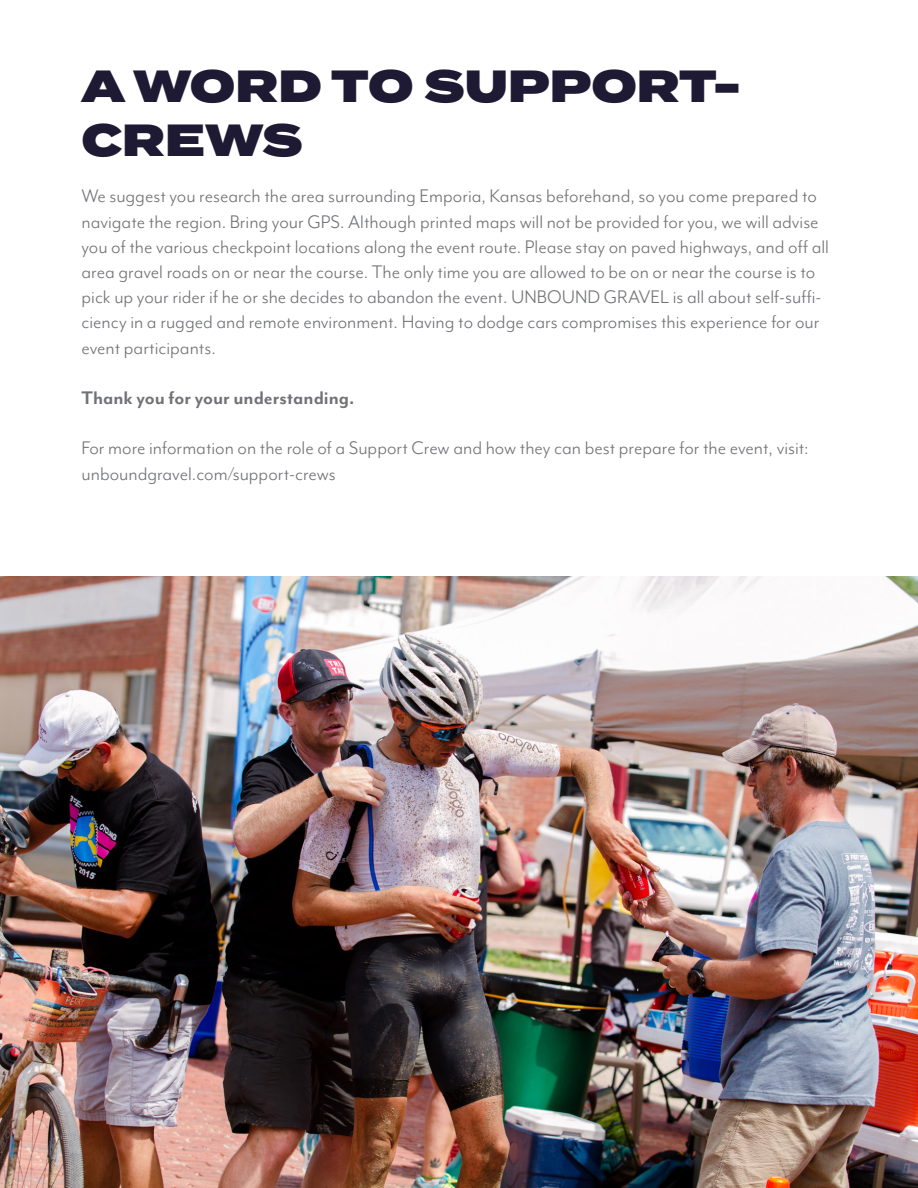
<style>
.page{position:relative;width:918px;height:1188px;background:#fff}
.page>*{position:absolute;margin:0;border:0;box-sizing:border-box;transform-origin:0 0}
.t1{font:900 45px/54px "Termina";color:#1e1a34}
.t2{font:21px/25.2px "Mr Eaves Mod OT";color:#717275}
.t3{font:700 21px "Mr Eaves Mod OT";color:#717275}
</style>
<div class="page">
<img style="left:0;top:576px;width:918px;height:612px">
<p class="t1" style="left:82px;top:61px;width:661px">A WORD TO SUPPORT-<br>CREWS</p>
<p class="t2" style="left:82px;top:183px;width:749px">We suggest you research the area surrounding Emporia, Kansas beforehand, so you come prepared to navigate the region. Bring your GPS. Although printed maps will not be provided for you, we will advise you of the various checkpoint locations along the event route. Please stay on paved highways, and off all area gravel roads on or near the course. The only time you are allowed to be on or near the course is to pick up your rider if he or she decides to abandon the event. UNBOUND GRAVEL is all about self-suffi&shy;ciency in a rugged and remote environment. Having to dodge cars compromises this experience for our event participants.</p>
<p class="t3" style="left:82px;top:386px;width:275px">Thank you for your understanding.</p>
<p class="t2" style="left:82px;top:435px;width:729px">For more information on the role of a Support Crew and how they can best prepare for the event, visit: unboundgravel.com/support-crews</p>
</div>
